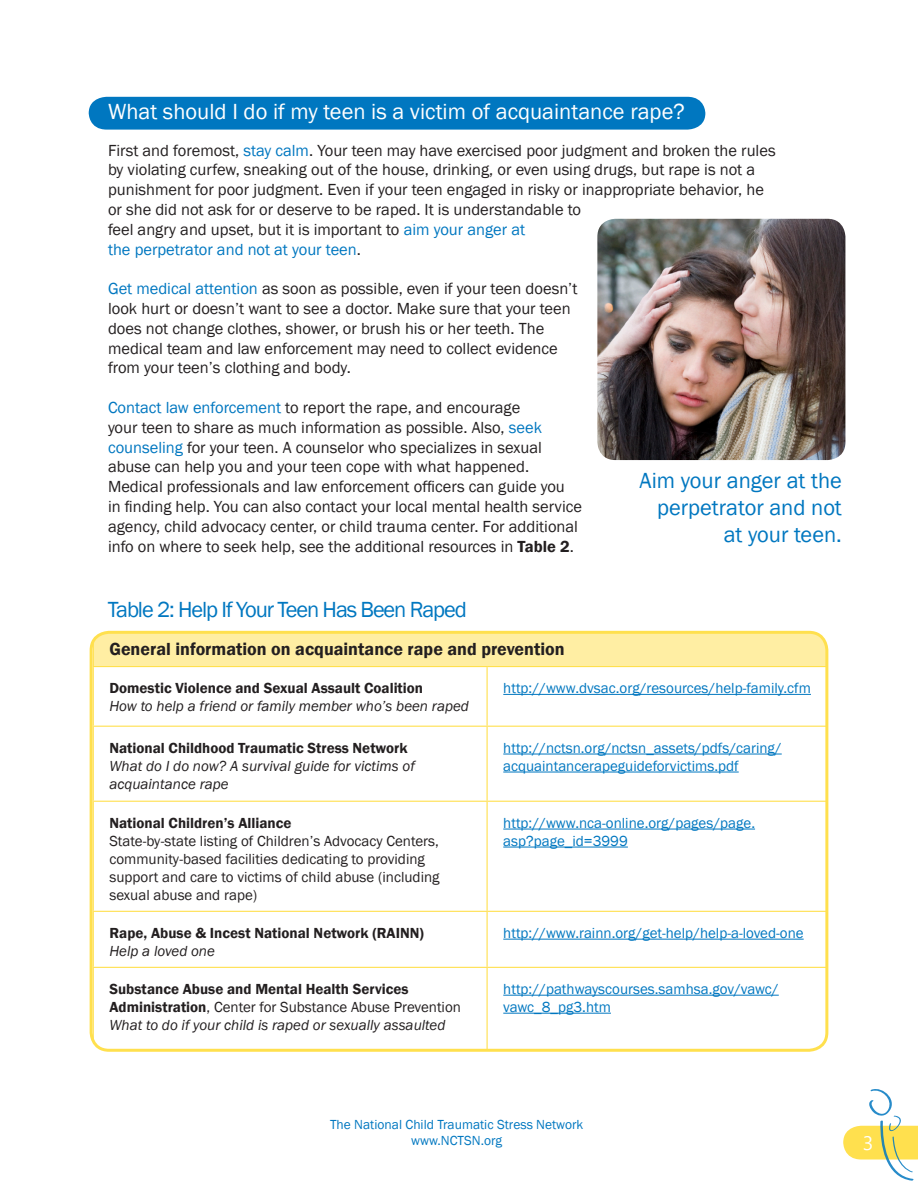
<style>
.page{position:relative;width:918px;height:1188px;background:#fff}
.page>*{position:absolute;margin:0;border:0;box-sizing:border-box;transform-origin:0 0}
.t1{font:22.5px "Franklin Gothic";color:#fff}
.t2{font:22.5px/27px "Franklin Gothic";letter-spacing:-.01em;color:#0077c0;text-align:right}
.t3{font:22.5px "Franklin Gothic";letter-spacing:-.05em;color:#0077c0}
.t4{font:19.5px "Leelawadee";color:#fff}
.t5{font:600 18px "Franklin Gothic";color:#231f20}
.t6{font:16.5px/19.8px "Franklin Gothic";color:#231f20}
.t7{font:16.5px "Franklin Gothic";color:#0077c0}
.t8{font:15px/18px "Franklin Gothic";color:#0077c0}
.t9{font:600 15px/18px "Franklin Gothic";color:#231f20}
.t10{font:15px/18px "Franklin Gothic";color:#231f20}
.t11{font:italic 15px/18px "Franklin Gothic";color:#231f20}
.t12{font:13.5px "Franklin Gothic";color:#0077c0}
.s1{color:#0077c0}
.s2{color:#231f20}
.s3{font-weight:600}
.s4{font-weight:400}
</style>
<div class="page">
<div style="left:89px;top:97px;width:616px;height:33px;background:#0077c0"></div>
<img style="left:597px;top:219px;width:248px;height:241px">
<div style="left:93px;top:632px;width:734px;height:35px;background:#ffeea3"></div>
<svg style="left:94px;top:667px;width:733px;height:383px"></svg>
<hr style="left:93px;top:632px;width:1px;height:34px;background:#ffe04e">
<hr style="left:93px;top:666px;width:394px;height:1px;background:#ffe04e">
<hr style="left:487px;top:666px;width:340px;height:1px;background:#ffe04e">
<hr style="left:487px;top:667px;width:1px;height:59px;background:#ffe04e">
<hr style="left:93px;top:726px;width:394px;height:1px;background:#ffe04e">
<hr style="left:487px;top:726px;width:340px;height:1px;background:#ffe04e">
<hr style="left:487px;top:727px;width:1px;height:74px;background:#ffe04e">
<hr style="left:93px;top:801px;width:394px;height:1px;background:#ffe04e">
<hr style="left:487px;top:801px;width:340px;height:1px;background:#ffe04e">
<hr style="left:487px;top:802px;width:1px;height:109px;background:#ffe04e">
<hr style="left:93px;top:911px;width:394px;height:1px;background:#ffe04e">
<hr style="left:487px;top:911px;width:340px;height:1px;background:#ffe04e">
<hr style="left:487px;top:912px;width:1px;height:55px;background:#ffe04e">
<hr style="left:93px;top:967px;width:394px;height:1px;background:#ffe04e">
<hr style="left:93px;top:968px;width:1px;height:82px;background:#ffe04e">
<hr style="left:487px;top:967px;width:340px;height:1px;background:#ffe04e">
<hr style="left:487px;top:968px;width:1px;height:82px;background:#ffe04e">
<hr style="left:503px;top:694px;width:308px;height:1px;background:#0077c0">
<hr style="left:503px;top:754px;width:279px;height:1px;background:#0077c0">
<hr style="left:503px;top:772px;width:236px;height:1px;background:#0077c0">
<hr style="left:503px;top:829px;width:252px;height:1px;background:#0077c0">
<hr style="left:503px;top:847px;width:125px;height:1px;background:#0077c0">
<hr style="left:503px;top:939px;width:301px;height:1px;background:#0077c0">
<hr style="left:503px;top:995px;width:276px;height:1px;background:#0077c0">
<hr style="left:503px;top:1013px;width:108px;height:1px;background:#0077c0">
<div style="left:90px;top:631px;width:738px;height:421px;border:3px solid #ffe04e;border-radius:18px"></div>
<svg style="left:843px;top:1089px;width:75px;height:92px"></svg>
<p class="t1" style="left:108px;top:98px;width:578px">What should I do if my teen is a victim of acquaintance rape?</p>
<p class="t6" style="left:108px;top:141px;width:669px">First and foremost, <span class="s1">stay calm</span>. Your teen may have exercised poor judgment and broken the rules by violating curfew, sneaking out of the house, drinking, or even using drugs, but rape is not a punishment for poor judgment. Even if your teen engaged in risky or inappropriate behavior, he</p>
<p class="t6" style="left:108px;top:200px;width:475px">or she did not ask for or deserve to be raped. It is understandable to feel angry and upset, but it is important to <span class="s1">aim your anger at</span></p>
<p class="t7" style="left:108px;top:239px;width:254px">the perpetrator and not at your teen<span class="s2">.</span></p>
<p class="t6" style="left:108px;top:279px;width:471px"><span class="s1">Get medical attention</span> as soon as possible, even if your teen doesn’t look hurt or doesn’t want to see a doctor. Make sure that your teen does not change clothes, shower, or brush his or her teeth. The medical team and law enforcement may need to collect evidence from your teen’s clothing and body.</p>
<p class="t6" style="left:108px;top:398px;width:458px"><span class="s1">Contact law enforcement</span> to report the rape, and encourage<br>your teen to share as much information as possible. Also, <span class="s1">seek counseling</span> for your teen. A counselor who specializes in sexual abuse can help you and your teen cope with what happened.<br>Medical professionals and law enforcement officers can guide you</p>
<p class="t6" style="left:108px;top:497px;width:476px">in finding help. You can also contact your local mental health service agency, child advocacy center, or child trauma center. For additional info on where to seek help, see the additional resources in <span class="s3">Table 2</span>.</p>
<p class="t2" style="left:640px;top:468px;width:204px">Aim your anger at the perpetrator and not</p>
<p class="t2" style="left:724px;top:522px;width:120px">at your teen.</p>
<p class="t3" style="left:108px;top:595px;width:360px">Table 2: Help If Your Teen Has Been Raped</p>
<p class="t5" style="left:109px;top:638px;width:457px">General information on acquaintance rape and prevention</p>
<p class="t9" style="left:109px;top:679px;width:315px">Domestic Violence and Sexual Assault Coalition</p>
<p class="t11" style="left:109px;top:698px;width:361px">How to help a friend or family member who’s been raped</p>
<p class="t8" style="left:503px;top:680px;width:309px">http://www.dvsac.org/resources/help-family.cfm</p>
<p class="t9" style="left:109px;top:739px;width:300px">National Childhood Traumatic Stress Network</p>
<p class="t11" style="left:109px;top:757px;width:307px">What do I do now? A survival guide for victims of acquaintance rape</p>
<p class="t9" style="left:109px;top:814px;width:184px">National Children’s Alliance</p>
<p class="t10" style="left:109px;top:832px;width:332px">State-by-state listing of Children’s Advocacy Centers, community-based facilities dedicating to providing support and care to victims of child abuse (including sexual abuse and rape)</p>
<p class="t9" style="left:109px;top:924px;width:316px">Rape, Abuse &amp; Incest National Network (RAINN)</p>
<p class="t11" style="left:109px;top:942px;width:107px">Help a loved one</p>
<p class="t9" style="left:109px;top:980px;width:353px">Substance Abuse and Mental Health Services<br>Administration<span class="s4">, Center for Substance Abuse Prevention</span></p>
<p class="t11" style="left:109px;top:1016px;width:337px">What to do if your child is raped or sexually assaulted</p>
<p class="t8" style="left:503px;top:739px;width:280px">http://nctsn.org/nctsn_assets/pdfs/caring/ acquaintancerapeguideforvictims.pdf</p>
<p class="t8" style="left:503px;top:814px;width:253px">http://www.nca-online.org/pages/page. asp?page_id=3999</p>
<p class="t8" style="left:503px;top:924px;width:302px">http://www.rainn.org/get-help/help-a-loved-one</p>
<p class="t8" style="left:503px;top:980px;width:277px">http://pathwayscourses.samhsa.gov/vawc/ vawc_8_pg3.htm</p>
<p class="t12" style="left:330px;top:1116px;width:255px">The National Child Traumatic Stress Network</p>
<p class="t12" style="left:411px;top:1132px;width:93px">www.NCTSN.org</p>
<p class="t4" style="left:863px;top:1132px;width:12px">3</p>
</div>
